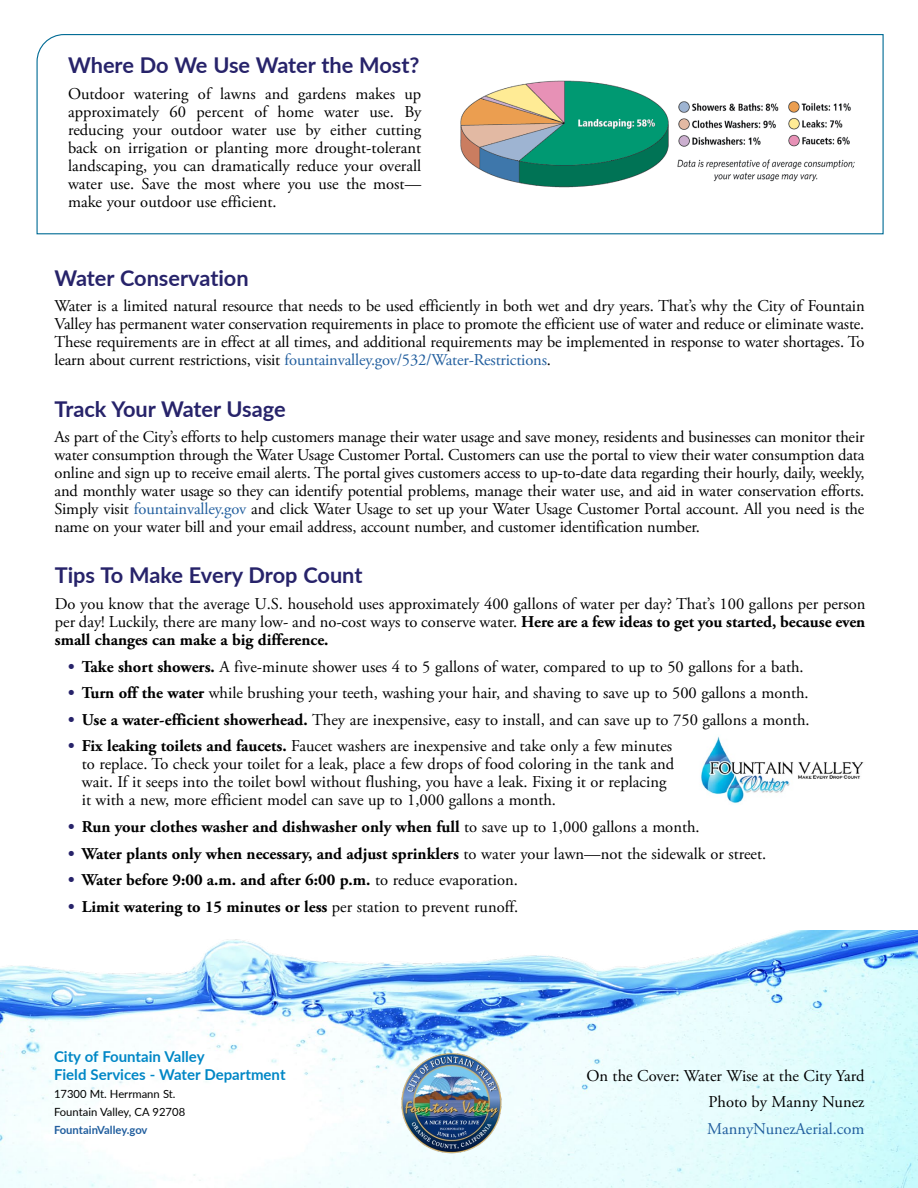
<style>
.page{position:relative;width:918px;height:1188px;background:#fff}
.page>*{position:absolute;margin:0;border:0;box-sizing:border-box;transform-origin:0 0}
.Article_Head_25_Blue{font:700 21.75px "Lato";letter-spacing:-.005em;color:#27236a}
.Paragraphs_25{font:16.5px/18px "Adobe Garamond Pro";color:#000;text-align:justify}
.t1{font:700 16.5px "Adobe Garamond Pro";color:#000}
.Paragraphs_25-2{font:16.5px "Adobe Garamond Pro";color:#215e9e}
.Subheader_24{font:700 15px "Lato";color:#0087c6}
.Subheader_24-2{font:11.25px "Lato";color:#000}
.Subheader_24-3{font:700 11.25px "Lato";color:#215e9e}
.s1{color:#215e9e}
.s2{font-weight:700}
.s3{font-weight:700;color:#27236a}
.s4{color:#27236a}
.s5{font-weight:400}
</style>
<div class="page">
<svg style="left:36px;top:34px;width:848px;height:201px"></svg>
<img style="left:0;top:930px;width:918px;height:258px">
<img style="left:397px;top:1048px;width:108px;height:108px">
<img style="left:701px;top:736px;width:163px;height:68px">
<p class="Article_Head_25_Blue" style="left:68px;top:49px;width:353px">Where Do We Use Water the Most?</p>
<p class="Paragraphs_25" style="left:68px;top:85px;width:355px">Outdoor watering of lawns and gardens makes up approximately 60 percent of home water use. By reducing your outdoor water use by either cutting back on irrigation or planting more drought-tolerant landscaping, you can dramatically reduce your overall water use. Save the most where you use the most— make your outdoor use efficient.</p>
<p class="Article_Head_25_Blue" style="left:55px;top:262px;width:196px">Water Conservation</p>
<p class="Paragraphs_25" style="left:55px;top:298px;width:812px">Water is a limited natural resource that needs to be used efficiently in both wet and dry years. That’s why the City of Fountain Valley has permanent water conservation requirements in place to promote the efficient use of water and reduce or eliminate waste.<br>These requirements are in effect at all times, and additional requirements may be implemented in response to water shortages. To learn about current restrictions, visit <span class="s1">fountainvalley.gov/532/Water-Restrictions</span>.</p>
<p class="Article_Head_25_Blue" style="left:55px;top:393px;width:233px">Track Your Water Usage</p>
<p class="Paragraphs_25" style="left:55px;top:428px;width:812px">As part of the City’s efforts to help customers manage their water usage and save money, residents and businesses can monitor their water consumption through the Water Usage Customer Portal. Customers can use the portal to view their water consumption data online and sign up to receive email alerts. The portal gives customers access to up-to-date data regarding their hourly, daily, weekly, and monthly water usage so they can identify potential problems, manage their water use, and aid in water conservation efforts.<br>Simply visit <span class="s1">fountainvalley.gov</span> and click Water Usage to set up your Water Usage Customer Portal account. All you need is the name on your water bill and your email address, account number, and customer identification number.</p>
<p class="Article_Head_25_Blue" style="left:55px;top:559px;width:309px">Tips To Make Every Drop Count</p>
<p class="Paragraphs_25" style="left:55px;top:595px;width:812px">Do you know that the average U.S. household uses approximately 400 gallons of water per day? That’s 100 gallons per person per day! Luckily, there are many low- and no-cost ways to conserve water. <span class="s2">Here are a few ideas to get you started, because even small changes can make a big difference.</span></p>
<p class="Paragraphs_25" style="left:68px;top:658px;width:737px"><span class="s3">•</span> <span class="s2">Take short showers.</span> A five-minute shower uses 4 to 5 gallons of water, compared to up to 50 gallons for a bath.</p>
<p class="Paragraphs_25" style="left:68px;top:685px;width:742px"><span class="s3">•</span> <span class="s2">Turn off the water</span> while brushing your teeth, washing your hair, and shaving to save up to 500 gallons a month.</p>
<p class="Paragraphs_25" style="left:68px;top:711px;width:743px"><span class="s3">•</span> <span class="s2">Use a water-efficient showerhead.</span> They are inexpensive, easy to install, and can save up to 750 gallons a month.</p>
<p class="Paragraphs_25" style="left:82px;top:738px;width:594px;text-align:left;text-indent:-14px"><span class="s3">•</span> <span class="s2">Fix leaking toilets and faucets.</span> Faucet washers are inexpensive and take only a few minutes to replace. To check your toilet for a leak, place a few drops of food coloring in the tank and wait. If it seeps into the toilet bowl without flushing, you have a leak. Fixing it or replacing it with a new, more efficient model can save up to 1,000 gallons a month.</p>
<p class="t1" style="left:68px;top:817px;width:633px"><span class="s4">•</span> Run your clothes washer and dishwasher only when full <span class="s5">to save up to 1,000 gallons a month.</span></p>
<p class="t1" style="left:68px;top:844px;width:700px"><span class="s4">•</span> Water plants only when necessary, and adjust sprinklers <span class="s5">to water your lawn—not the sidewalk or street.</span></p>
<p class="t1" style="left:68px;top:871px;width:451px"><span class="s4">•</span> Water before 9:00 a.m. and after 6:00 p.m. <span class="s5">to reduce evaporation.</span></p>
<p class="t1" style="left:68px;top:897px;width:451px"><span class="s4">•</span> Limit watering to 15 minutes or less <span class="s5">per station to prevent runoff.</span></p>
<p class="Subheader_24" style="left:54px;top:1045px;width:152px">City of Fountain Valley</p>
<p class="Subheader_24" style="left:54px;top:1063px;width:233px">Field Services - Water Department</p>
<p class="Subheader_24-2" style="left:54px;top:1086px;width:123px">17300 Mt. Herrmann St.</p>
<p class="Subheader_24-2" style="left:54px;top:1104px;width:133px">Fountain Valley, CA 92708</p>
<p class="Subheader_24-3" style="left:54px;top:1122px;width:95px">FountainValley.gov</p>
<p class="Paragraphs_25" style="left:586px;top:1067px;width:280px">On the Cover: Water Wise at the City Yard</p>
<p class="Paragraphs_25" style="left:709px;top:1094px;width:157px">Photo by Manny Nunez</p>
<p class="Paragraphs_25-2" style="left:707px;top:1119px;width:159px">MannyNunezAerial.com</p>
</div>
